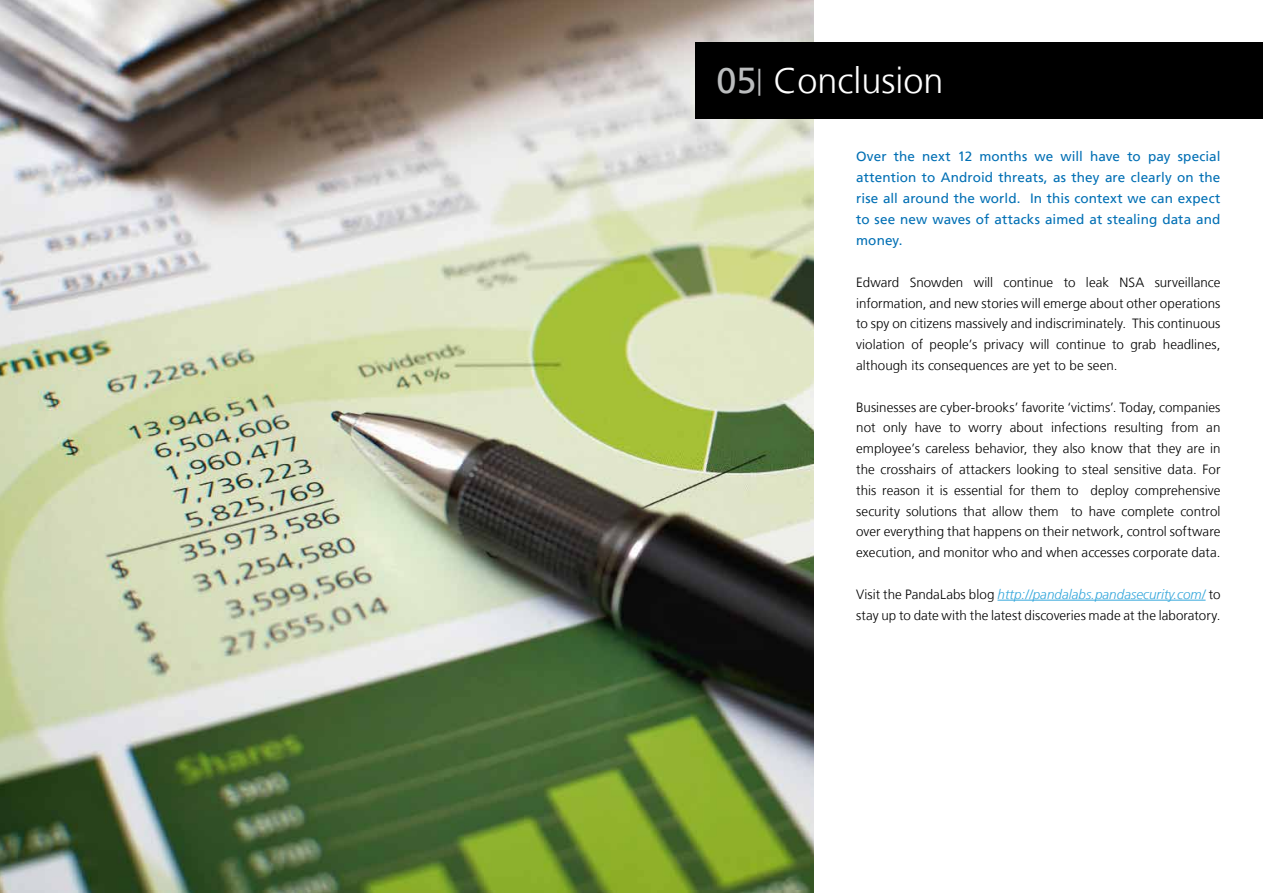
<style>
.page{position:relative;width:1263px;height:893px;background:#fff}
.page>*{position:absolute;margin:0;border:0;box-sizing:border-box;transform-origin:0 0}
.t1{font:300 36px "Frutiger LT";color:#fff}
.t2{font:13.5px/21px "Frutiger LT";letter-spacing:.005em;color:#006fb4;text-align:justify}
.t3{font:italic 300 13.5px "Frutiger LT";color:#34a7db}
.t4{font:300 13.35px/20.9px "Frutiger LT";letter-spacing:.005em;color:#000;text-align:justify}
.s1{font-weight:400;color:#bbbdbe}
.s2{font-size:27px;color:#bbbdbe}
.s3{font-style:normal;font-size:13.35px;color:#000}
</style>
<div class="page">
<img style="left:0;top:0;width:814px;height:893px">
<hr style="left:997px;top:600px;width:208px;height:1px;background:#34a7db">
<div style="left:695px;top:43px;width:568px;height:76px;background:#000"></div>
<h1 class="t1" style="left:716px;top:60px;width:228px"><span class="s1">05</span><span class="s2">|</span> Conclusion</h1>
<p class="t2" style="left:856px;top:146px;width:366px">Over the next 12 months we will have to pay special attention to Android threats, as they are clearly on the rise all around the world. In this context we can expect to see new waves of attacks aimed at stealing data and money.</p>
<p class="t4" style="left:856px;top:272px;width:366px">Edward Snowden will continue to leak NSA surveillance information, and new stories will emerge about other operations to spy on citizens massively and indiscriminately. This continuous violation of people’s privacy will continue to grab headlines, although its consequences are yet to be seen.</p>
<p class="t4" style="left:856px;top:397px;width:366px">Businesses are cyber-brooks’ favorite ‘victims’. Today, companies not only have to worry about infections resulting from an employee’s careless behavior, they also know that they are in the crosshairs of attackers looking to steal sensitive data. For this reason it is essential for them to deploy comprehensive security solutions that allow them to have complete control over everything that happens on their network, control software execution, and monitor who and when accesses corporate data.</p>
<p class="t3" style="left:856px;top:586px;width:366px"><span class="s3">Visit the PandaLabs blog</span> http://pandalabs.pandasecurity.com/ <span class="s3">to</span></p>
<p class="t4" style="left:856px;top:605px;width:366px">stay up to date with the latest discoveries made at the laboratory.</p>
</div>
